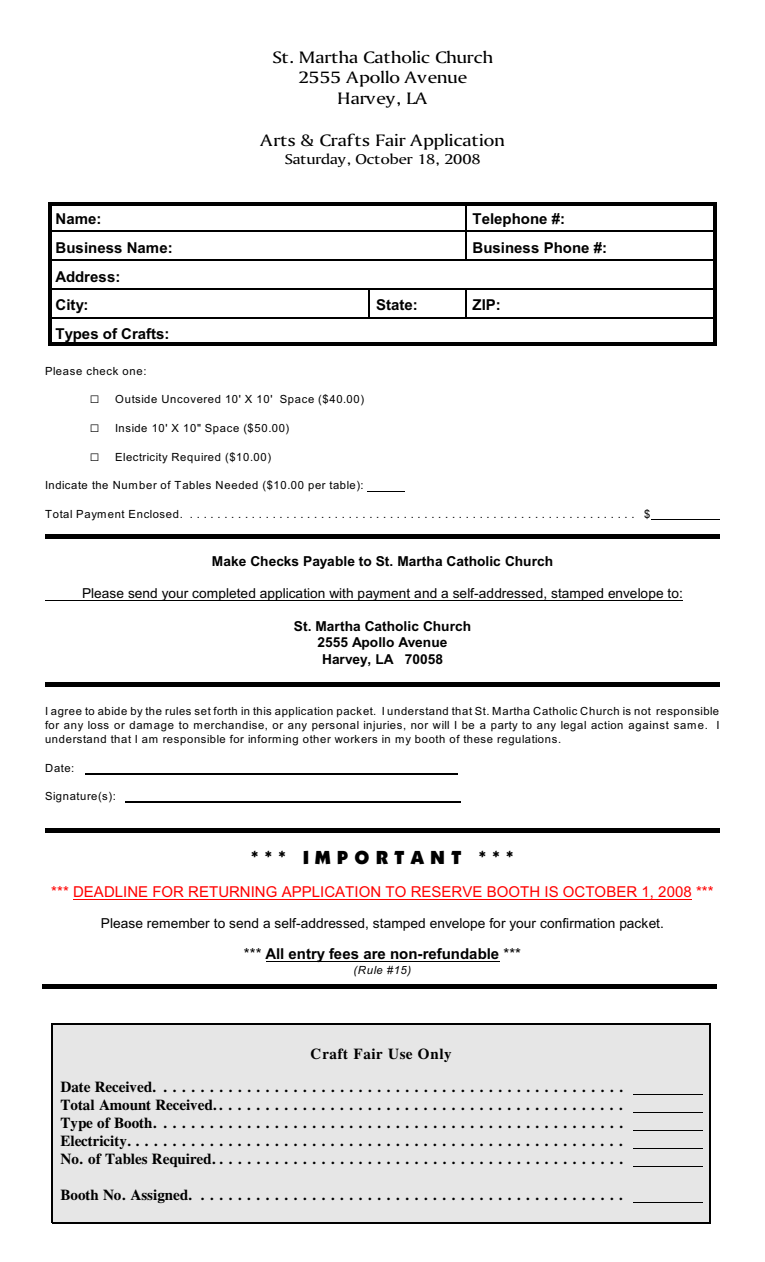
<style>
.page{position:relative;width:765px;height:1262px;background:#fff}
.page>*{position:absolute;margin:0;border:0;box-sizing:border-box;transform-origin:0 0}
.t1{font:18.62px "Boulder";color:#000}
.t2{font:17.5px/20.8px "Ameretto Wide";letter-spacing:.005em;color:#000;text-align:center}
.t3{font:700 15px/18px "CG Times";color:#000;text-align:justify}
.t4{font:700 15px/28.8px "Arial";letter-spacing:.005em;color:#000}
.t5{font:15px "Arial";letter-spacing:.005em;color:#f00}
.t6{font:15px "Ameretto Wide";color:#000}
.t7{font:700 15px "CG Times";letter-spacing:.04em;color:#000}
.t8{font:13.75px "Arial";letter-spacing:.005em;color:#000}
.t9{font:700 13.75px/16.5px "Arial";letter-spacing:.005em;color:#000;text-align:center}
.t10{font:11.25px/14.2px "Arial";letter-spacing:.06em;color:#000;text-align:justify}
.t11{font:italic 11.25px "Arial";letter-spacing:.055em;color:#000}
.s1{font-weight:400}
</style>
<div class="page">
<hr style="left:51px;top:204px;width:318px;height:1px;background:#000">
<hr style="left:48px;top:202px;width:321px;height:1px;background:#000">
<hr style="left:369px;top:204px;width:96px;height:1px;background:#000">
<hr style="left:369px;top:202px;width:96px;height:1px;background:#000">
<hr style="left:465px;top:204px;width:249px;height:1px;background:#000">
<hr style="left:465px;top:202px;width:252px;height:1px;background:#000">
<hr style="left:52px;top:231px;width:317px;height:1px;background:#000">
<hr style="left:369px;top:231px;width:96px;height:1px;background:#000">
<svg style="left:465px;top:206px;width:1px;height:53px"></svg>
<hr style="left:465px;top:231px;width:248px;height:1px;background:#000">
<hr style="left:52px;top:260px;width:317px;height:1px;background:#000">
<hr style="left:369px;top:260px;width:96px;height:1px;background:#000">
<hr style="left:465px;top:260px;width:248px;height:1px;background:#000">
<hr style="left:52px;top:288px;width:317px;height:1px;background:#000">
<svg style="left:369px;top:289px;width:1px;height:28px"></svg>
<hr style="left:369px;top:288px;width:96px;height:1px;background:#000">
<svg style="left:465px;top:289px;width:1px;height:28px"></svg>
<hr style="left:465px;top:288px;width:248px;height:1px;background:#000">
<hr style="left:51px;top:342px;width:318px;height:1px;background:#000">
<svg style="left:48px;top:203px;width:4px;height:142px"></svg>
<hr style="left:48px;top:345px;width:321px;height:1px;background:#000">
<hr style="left:52px;top:317px;width:317px;height:1px;background:#000">
<hr style="left:369px;top:342px;width:96px;height:1px;background:#000">
<hr style="left:369px;top:345px;width:96px;height:1px;background:#000">
<hr style="left:369px;top:317px;width:96px;height:1px;background:#000">
<hr style="left:465px;top:342px;width:249px;height:1px;background:#000">
<svg style="left:713px;top:203px;width:4px;height:142px"></svg>
<hr style="left:465px;top:345px;width:252px;height:1px;background:#000">
<hr style="left:465px;top:317px;width:248px;height:1px;background:#000">
<div style="left:52px;top:1023px;width:659px;height:200px;background:#e6e6e6"></div>
<hr style="left:633px;top:1094px;width:69px;height:1px;background:#000">
<hr style="left:633px;top:1112px;width:69px;height:1px;background:#000">
<hr style="left:633px;top:1130px;width:69px;height:1px;background:#000">
<hr style="left:633px;top:1148px;width:69px;height:1px;background:#000">
<hr style="left:633px;top:1166px;width:69px;height:1px;background:#000">
<hr style="left:633px;top:1202px;width:69px;height:1px;background:#000">
<hr style="left:52px;top:1023px;width:1px;height:200px;background:#000">
<hr style="left:710px;top:1023px;width:1px;height:200px;background:#000">
<hr style="left:52px;top:1023px;width:659px;height:1px;background:#000">
<hr style="left:52px;top:1222px;width:659px;height:1px;background:#000">
<hr style="left:368px;top:491px;width:37px;height:1px;background:#000">
<hr style="left:651px;top:519px;width:69px;height:1px;background:#000">
<hr style="left:45px;top:600px;width:638px;height:1px;background:#000">
<hr style="left:73px;top:899px;width:619px;height:1px;background:#f00">
<hr style="left:266px;top:961px;width:234px;height:1px;background:#000">
<hr style="left:45px;top:534px;width:675px;height:4px;background:#000">
<div style="left:45px;top:682px;width:675px;height:5px;background:#000"></div>
<hr style="left:85px;top:773px;width:372px;height:2px;background:#000">
<hr style="left:125px;top:801px;width:335px;height:1px;background:#000">
<hr style="left:45px;top:828px;width:675px;height:4px;background:#000">
<hr style="left:42px;top:984px;width:675px;height:4px;background:#000">
<h2 class="t2" style="left:272px;top:46px;width:222px">St. Martha Catholic Church<br>2555 Apollo Avenue<br>Harvey, LA</h2>
<h2 class="t2" style="left:261px;top:129px;width:245px">Arts &amp; Crafts Fair Application</h2>
<h3 class="t6" style="left:284px;top:150px;width:198px">Saturday, October 18, 2008</h3>
<h3 class="t4" style="left:56px;top:206px;width:47px">Name:</h3>
<h3 class="t4" style="left:472px;top:206px;width:94px">Telephone #:</h3>
<h3 class="t4" style="left:56px;top:234px;width:119px">Business Name:</h3>
<h3 class="t4" style="left:472px;top:234px;width:136px">Business Phone #:</h3>
<h3 class="t4" style="left:56px;top:263px;width:66px">Address:<br>City:</h3>
<h3 class="t4" style="left:376px;top:292px;width:43px">State:</h3>
<h3 class="t4" style="left:472px;top:292px;width:30px">ZIP:</h3>
<h3 class="t4" style="left:56px;top:321px;width:115px">Types of Crafts:</h3>
<p class="t10" style="left:45px;top:365px;width:103px">Please check one:</p>
<p class="t10" style="left:115px;top:393px;width:251px">Outside Uncovered 10' X 10' Space ($40.00)</p>
<p class="t10" style="left:115px;top:422px;width:176px">Inside 10' X 10" Space ($50.00)</p>
<p class="t10" style="left:115px;top:450px;width:158px">Electricity Required ($10.00)</p>
<p class="t10" style="left:45px;top:479px;width:320px">Indicate the Number of Tables Needed ($10.00 per table):</p>
<p class="t10" style="left:45px;top:507px;width:607px">Total Payment Enclosed. ................................................................. $</p>
<p class="t9" style="left:212px;top:554px;width:343px">Make Checks Payable to St. Martha Catholic Church</p>
<p class="t8" style="left:82px;top:588px;width:602px">Please send your completed application with payment and a self-addressed, stamped envelope to:</p>
<p class="t9" style="left:294px;top:619px;width:179px">St. Martha Catholic Church<br>2555 Apollo Avenue<br>Harvey, LA 70058</p>
<p class="t10" style="left:45px;top:704px;width:676px">I agree to abide by the rules set forth in this application packet. I understand that St. Martha Catholic Church is not responsible for any loss or damage to merchandise, or any personal injuries, nor will I be a party to any legal action against same. I understand that I am responsible for informing other workers in my booth of these regulations.</p>
<p class="t10" style="left:45px;top:761px;width:31px">Date:</p>
<p class="t10" style="left:45px;top:790px;width:72px">Signature(s):</p>
<h1 class="t1" style="left:251px;top:846px;width:264px">* * * I M P O R T A N T * * *</h1>
<h3 class="t5" style="left:51px;top:886px;width:664px">*** DEADLINE FOR RETURNING APPLICATION TO RESERVE BOOTH IS OCTOBER 1, 2008 ***</h3>
<p class="t8" style="left:101px;top:917px;width:565px">Please remember to send a self-addressed, stamped envelope for your confirmation packet.</p>
<h3 class="t4" style="left:244px;top:940px;width:279px"><span class="s1">***</span> All entry fees are non-refundable <span class="s1">***</span></h3>
<p class="t11" style="left:354px;top:965px;width:59px">(Rule #15)</p>
<h3 class="t7" style="left:311px;top:1048px;width:142px">Craft Fair Use Only</h3>
<p class="t3" style="left:61px;top:1079px;width:565px">Date Received...................................................<br>Total Amount Received.............................................<br>Type of Booth...................................................<br>Electricity......................................................<br>No. of Tables Required.............................................</p>
<h3 class="t3" style="left:61px;top:1187px;width:564px">Booth No. Assigned. ..............................................</h3>
</div>
